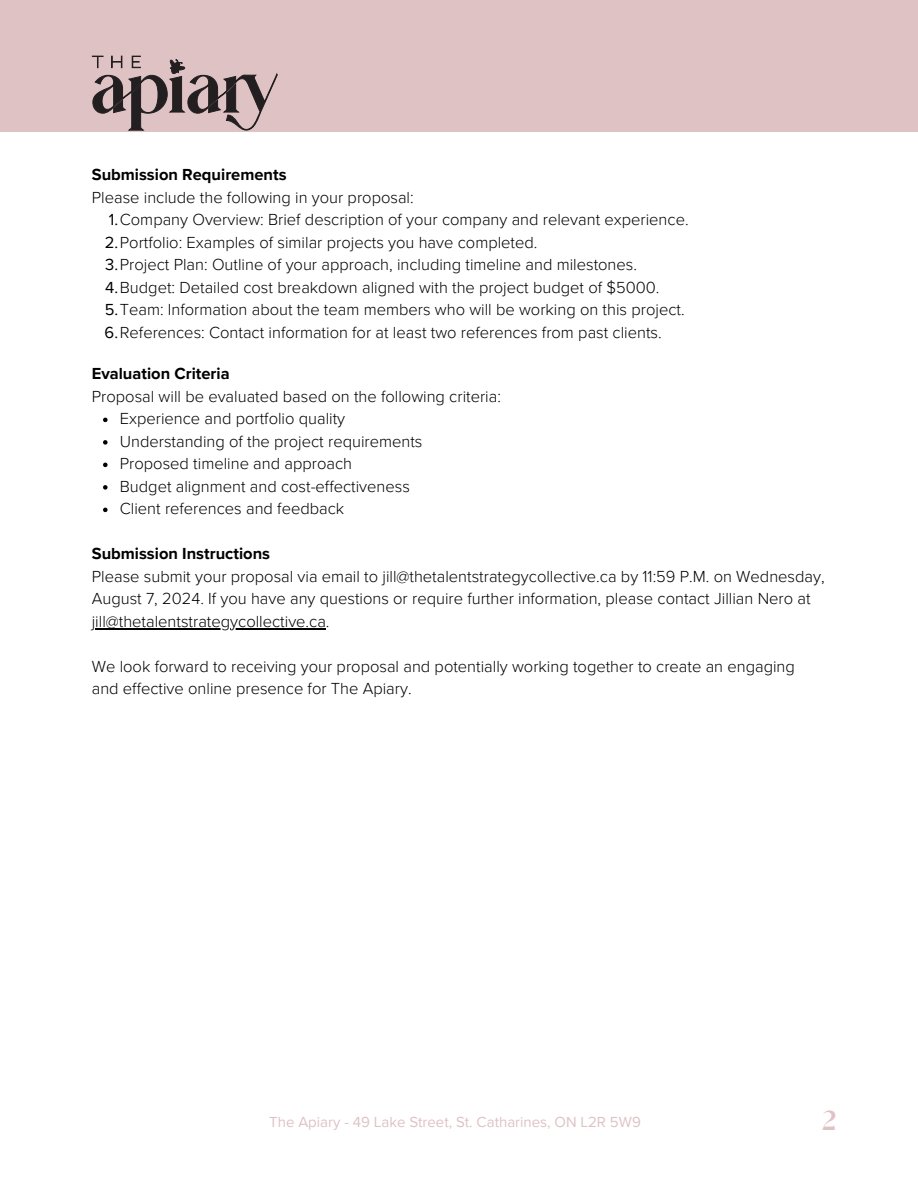
<style>
.page{position:relative;width:918px;height:1188px;background:#fff}
.page>*{position:absolute;margin:0;border:0;box-sizing:border-box;transform-origin:0 0}
.t1{font:24px "Glitten";color:#dfc2c3}
.t2{font:300 16.5px/22.5px "Proxima Nova";color:#000}
.t3{font:15px "Proxima Nova";color:#dfc2c3}
.s1{font-weight:700}
.s2{font-weight:400}
</style>
<div class="page">
<svg style="left:103px;top:418px;width:5px;height:4px"></svg>
<svg style="left:103px;top:440px;width:5px;height:5px"></svg>
<svg style="left:103px;top:463px;width:5px;height:4px"></svg>
<svg style="left:103px;top:485px;width:5px;height:5px"></svg>
<svg style="left:103px;top:508px;width:5px;height:4px"></svg>
<hr style="left:95px;top:628px;width:231px;height:1px;background:#000">
<div style="left:0;top:0;width:918px;height:132px;background:#dfc2c3"></div>
<svg style="left:92px;top:56px;width:186px;height:74px"></svg>
<p class="t2" style="left:92px;top:164px;width:323px"><span class="s1">Submission Requirements<br></span>Please include the following in your proposal:</p>
<h1 class="t2" style="left:109px;top:209px;width:581px"><span class="s2">1.</span>Company Overview: Brief description of your company and relevant experience.</h1>
<p class="t2" style="left:105px;top:231px;width:434px"><span class="s2">2.</span>Portfolio: Examples of similar projects you have completed.</p>
<p class="t2" style="left:105px;top:254px;width:533px"><span class="s2">3.</span>Project Plan: Outline of your approach, including timeline and milestones.</p>
<p class="t2" style="left:105px;top:276px;width:556px"><span class="s2">4.</span>Budget: Detailed cost breakdown aligned with the project budget of $5000.</p>
<p class="t2" style="left:105px;top:299px;width:581px"><span class="s2">5.</span>Team: Information about the team members who will be working on this project.</p>
<p class="t2" style="left:105px;top:321px;width:559px"><span class="s2">6.</span>References: Contact information for at least two references from past clients.</p>
<p class="t2" style="left:92px;top:363px;width:411px"><span class="s1">Evaluation Criteria<br></span>Proposal will be evaluated based on the following criteria:</p>
<h1 class="t2" style="left:120px;top:408px;width:227px">Experience and portfolio quality</h1>
<p class="t2" style="left:120px;top:430px;width:304px">Understanding of the project requirements</p>
<p class="t2" style="left:120px;top:453px;width:234px">Proposed timeline and approach</p>
<p class="t2" style="left:120px;top:475px;width:292px">Budget alignment and cost-effectiveness</p>
<p class="t2" style="left:120px;top:498px;width:226px">Client references and feedback</p>
<p class="t2" style="left:92px;top:543px;width:734px"><span class="s1">Submission Instructions<br></span>Please submit your proposal via email to jill@thetalentstrategycollective.ca by 11:59 P.M. on Wednesday, August 7, 2024. If you have any questions or require further information, please contact Jillian Nero at jill@thetalentstrategycollective.ca.</p>
<h1 class="t2" style="left:92px;top:655px;width:705px">We look forward to receiving your proposal and potentially working together to create an engaging and effective online presence for The Apiary.</h1>
<h1 class="t3" style="left:269px;top:1113px;width:373px">The Apiary - 49 Lake Street, St. Catharines, ON L2R 5W9</h1>
<h1 class="t1" style="left:822px;top:1106px;width:15px">2</h1>
</div>
